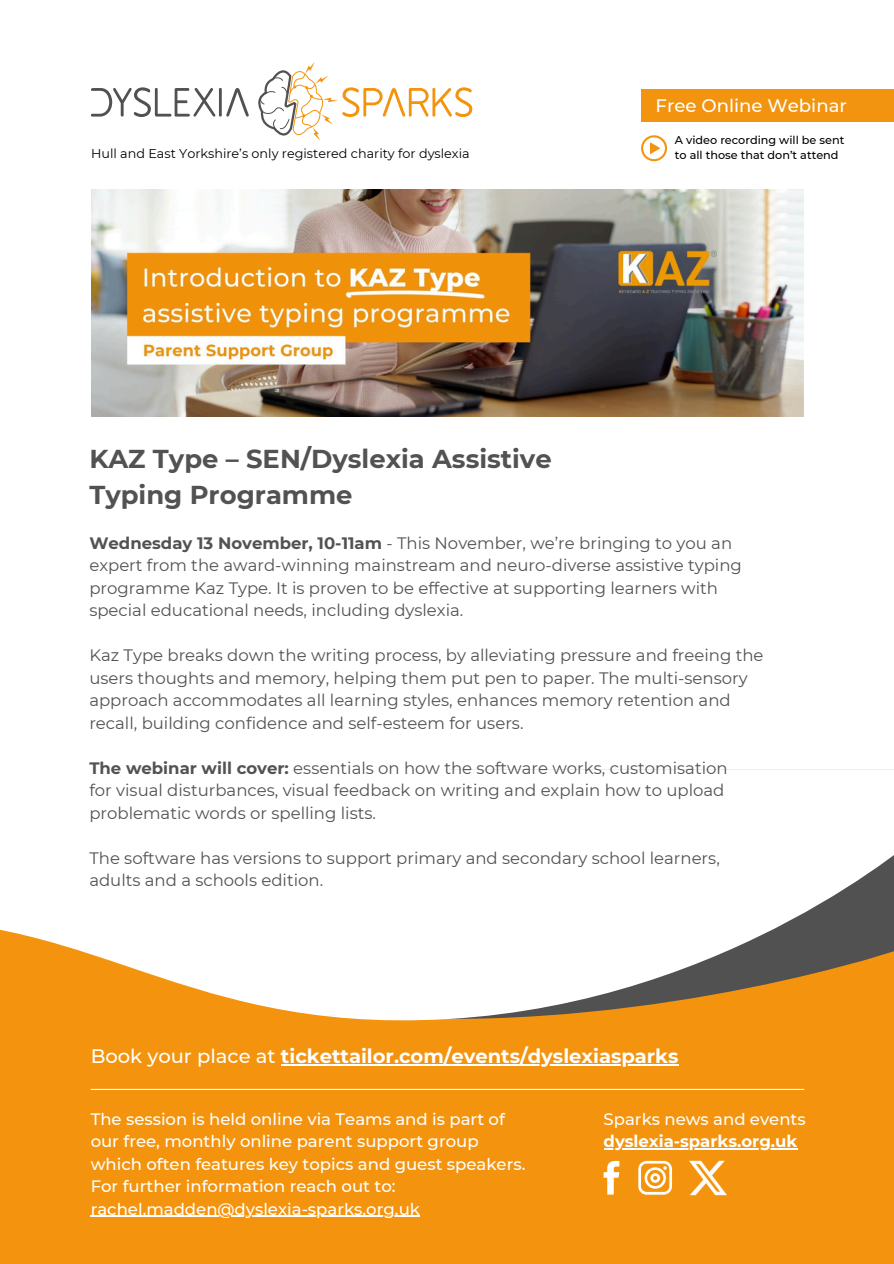
<style>
.page{position:relative;width:894px;height:1264px;background:#fff}
.page>*{position:absolute;margin:0;border:0;box-sizing:border-box;transform-origin:0 0}
.t1{font:700 25.8px/36px "Montserrat";color:#515251}
.t2{font:700 19.5px "Montserrat";color:#fff}
.t3{font:500 18.15px "Montserrat";color:#fff}
.t4{font:16.5px/22.5px "Montserrat";color:#515251}
.t5{font:500 16.5px/22.5px "Montserrat";color:#fff}
.t6{font:700 16.5px "Montserrat";color:#fff}
.t7{font:12.75px "Montserrat";color:#000}
.t8{font:500 11.25px/15px "Montserrat";color:#000}
.s1{font-weight:700}
.s2{font-weight:500}
</style>
<div class="page">
<img style="left:91px;top:189px;width:712px;height:227px">
<div style="left:0;top:833px;width:893px;height:430px;background:#f4940e"></div>
<svg style="left:0;top:833px;width:893px;height:317px"></svg>
<hr style="left:91px;top:1088px;width:713px;height:1px;background:#fff">
<div style="left:641px;top:89px;width:252px;height:33px;background:#f2940f"></div>
<hr style="left:219px;top:88px;width:3px;height:29px;background:#515151">
<svg style="left:91px;top:87px;width:124px;height:30px"></svg>
<svg style="left:226px;top:62px;width:246px;height:79px"></svg>
<svg style="left:641px;top:135px;width:25px;height:26px"></svg>
<svg style="left:603px;top:1161px;width:16px;height:33px"></svg>
<svg style="left:638px;top:1160px;width:33px;height:34px"></svg>
<img style="left:689px;top:1160px;width:37px;height:36px">
<hr style="left:603px;top:1148px;width:194px;height:1px;background:#fff">
<hr style="left:91px;top:1215px;width:329px;height:1px;background:#fff">
<hr style="left:281px;top:1064px;width:397px;height:1px;background:#fff">
<h4 class="t7" style="left:91px;top:146px;width:380px">Hull and East Yorkshire’s only registered charity for dyslexia</h4>
<h4 class="t3" style="left:655px;top:95px;width:193px">Free Online Webinar</h4>
<h4 class="t8" style="left:674px;top:132px;width:171px">A video recording will be sent to all those that don’t attend</h4>
<h1 class="t1" style="left:89px;top:440px;width:464px">KAZ Type – SEN/Dyslexia Assistive<br>Typing Programme</h1>
<h2 class="t4" style="left:89px;top:531px;width:653px"><span class="s1">Wednesday 13 November, 10-11am</span> - This November, we’re bringing to you an expert from the award-winning mainstream and neuro-diverse assistive typing programme Kaz Type. It is proven to be effective at supporting learners with special educational needs, including dyslexia.</h2>
<p class="t4" style="left:89px;top:644px;width:675px">Kaz Type breaks down the writing process, by alleviating pressure and freeing the users thoughts and memory, helping them put pen to paper. The multi-sensory approach accommodates all learning styles, enhances memory retention and recall, building confidence and self-esteem for users.</p>
<p class="t4" style="left:89px;top:756px;width:639px"><span class="s1">The webinar will cover:</span> essentials on how the software works, customisation for visual disturbances, visual feedback on writing and explain how to upload problematic words or spelling lists.</p>
<p class="t4" style="left:89px;top:846px;width:631px">The software has versions to support primary and secondary school learners, adults and a schools edition.</p>
<h3 class="t2" style="left:91px;top:1044px;width:589px"><span class="s2">Book your place at</span> tickettailor.com/events/dyslexiasparks</h3>
<h2 class="t5" style="left:91px;top:1107px;width:436px">The session is held online via Teams and is part of our free, monthly online parent support group which often features key topics and guest speakers.<br>For further information reach out to:</h2>
<h3 class="t5" style="left:91px;top:1197px;width:331px">rachel.madden@dyslexia-sparks.org.uk</h3>
<h4 class="t5" style="left:603px;top:1107px;width:203px">Sparks news and events</h4>
<p class="t6" style="left:603px;top:1131px;width:195px">dyslexia-sparks.org.uk</p>
</div>
